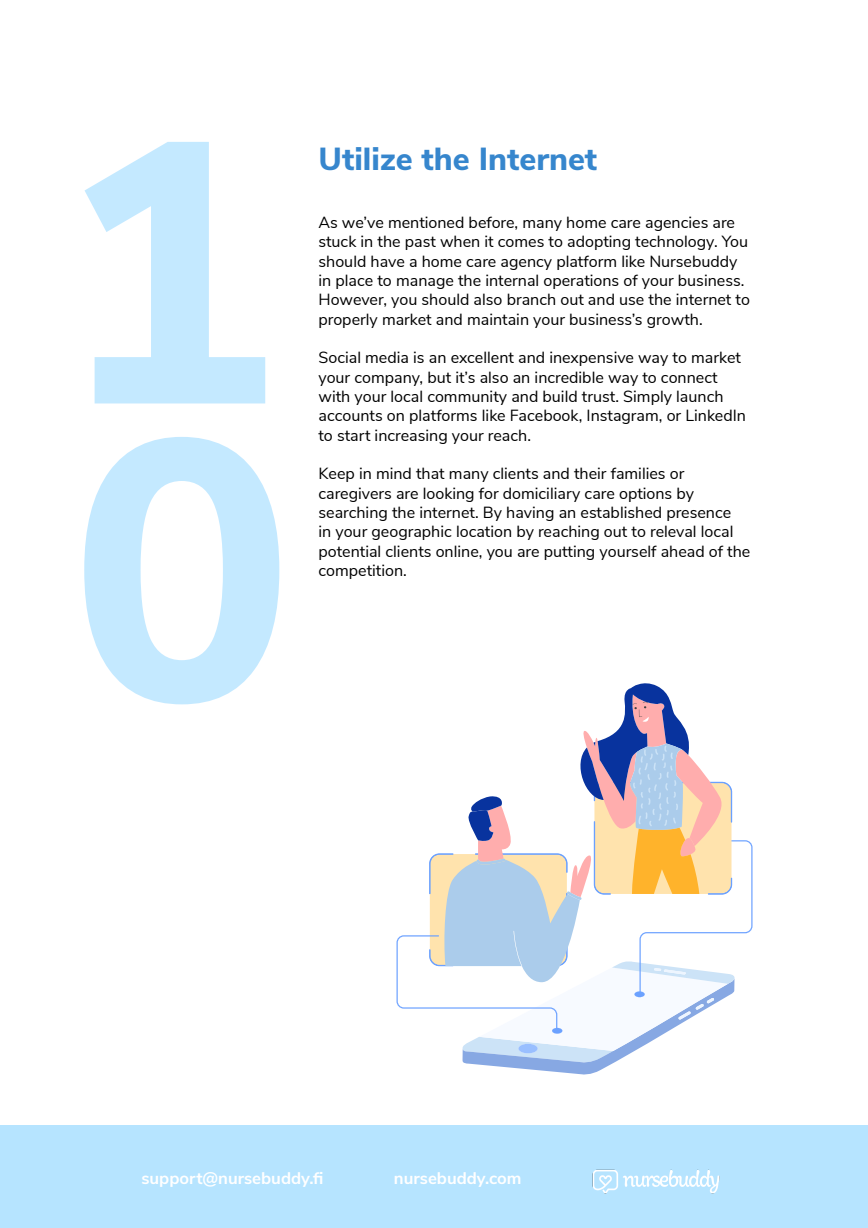
<style>
.page{position:relative;width:868px;height:1228px;background:#fff}
.page>*{position:absolute;margin:0;border:0;box-sizing:border-box;transform-origin:0 0}
.t1{font:800 371px/297.5px "Nunito Sans";color:#b6e4ff}
.t2{font:800 31.85px "Nunito Sans";color:#3686cd}
.t3{font:700 16.8px "Nunito Sans";color:#fff}
.t4{font:16.1px/19.3px "Nunito Sans";color:#000}
</style>
<div class="page">
<svg style="left:397px;top:683px;width:355px;height:392px"></svg>
<div style="left:0;top:1126px;width:868px;height:102px;background:#b6e4ff"></div>
<img style="left:592px;top:1169px;width:128px;height:25px">
<h1 class="t1" style="left:56px;top:105px;width:239px">1<br>0</h1>
<p class="t2" style="left:318px;top:136px;width:280px">Utilize the Internet</p>
<p class="t4" style="left:318px;top:212px;width:433px">As we’ve mentioned before, many home care agencies are stuck in the past when it comes to adopting technology. You should have a home care agency platform like Nursebuddy in place to manage the internal operations of your business.<br>However, you should also branch out and use the internet to properly market and maintain your business’s growth.</p>
<p class="t4" style="left:318px;top:347px;width:429px">Social media is an excellent and inexpensive way to market your company, but it’s also an incredible way to connect with your local community and build trust. Simply launch accounts on platforms like Facebook, Instagram, or LinkedIn to start increasing your reach.</p>
<p class="t4" style="left:318px;top:463px;width:433px">Keep in mind that many clients and their families or caregivers are looking for domiciliary care options by searching the internet. By having an established presence<br>in your geographic location by reaching out to releval local potential clients online, you are putting yourself ahead of the competition.</p>
<p class="t3" style="left:141px;top:1166px;width:184px">support@nursebuddy.fi</p>
<p class="t3" style="left:394px;top:1166px;width:129px">nursebuddy.com</p>
</div>
